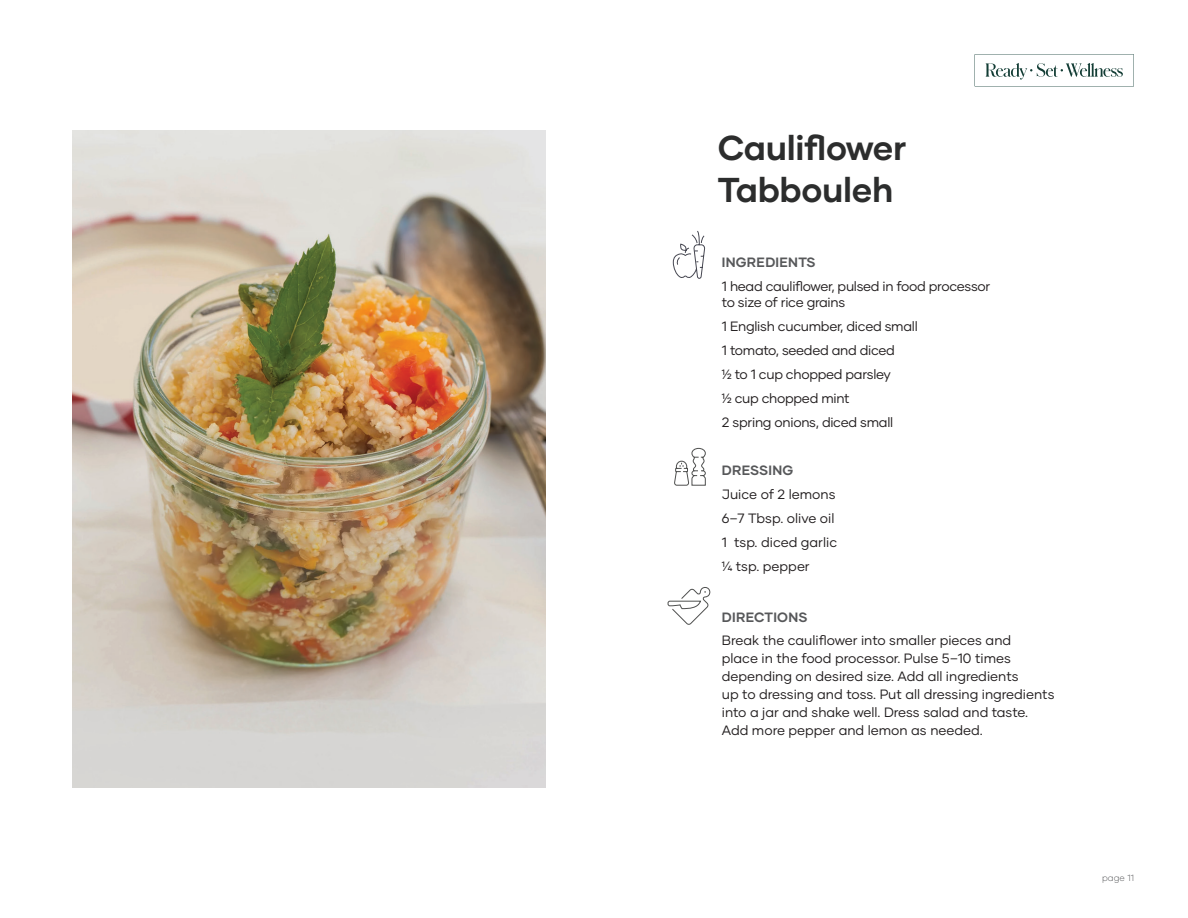
<style>
.page{position:relative;width:1188px;height:918px;background:#fff}
.page>*{position:absolute;margin:0;border:0;box-sizing:border-box;transform-origin:0 0}
.t1{font:700 34.5px/42px "Gilmer";letter-spacing:-.01em;color:#2c2d2d}
.t2{font:13.5px/18px "Gilmer";color:#231f20}
.t3{font:13.5px/24px "Gilmer";letter-spacing:-.02em;color:#231f20}
.t4{font:700 13.5px "Gilmer";letter-spacing:.02em;color:#57585a}
.t5{font:300 9px "Gilmer";letter-spacing:.005em;color:#57585a}
</style>
<div class="page">
<svg style="left:975px;top:54px;width:159px;height:33px"></svg>
<img style="left:72px;top:131px;width:473px;height:657px">
<svg style="left:667px;top:587px;width:44px;height:38px"></svg>
<svg style="left:673px;top:231px;width:32px;height:48px"></svg>
<svg style="left:674px;top:448px;width:32px;height:38px"></svg>
<h1 class="t1" style="left:718px;top:126px;width:190px">Cauliflower<br>Tabbouleh</h1>
<p class="t4" style="left:722px;top:254px;width:95px">INGREDIENTS</p>
<p class="t3" style="left:722px;top:278px;width:270px;line-height:16.5px">1 head cauliflower, pulsed in food processor to size of rice grains</p>
<p class="t3" style="left:722px;top:315px;width:197px">1 English cucumber, diced small<br>1 tomato, seeded and diced<br>1/2 to 1 cup chopped parsley<br>1/2 cup chopped mint<br>2 spring onions, diced small</p>
<p class="t4" style="left:722px;top:462px;width:73px">DRESSING</p>
<p class="t2" style="left:722px;top:483px;width:117px;line-height:24px">Juice of 2 lemons<br>6–7 Tbsp. olive oil<br>1 tsp. diced garlic<br>1/4 tsp. pepper</p>
<p class="t4" style="left:722px;top:609px;width:87px">DIRECTIONS</p>
<p class="t2" style="left:722px;top:631px;width:334px">Break the cauliflower into smaller pieces and<br>place in the food processor. Pulse 5–10 times depending on desired size. Add all ingredients<br>up to dressing and toss. Put all dressing ingredients into a jar and shake well. Dress salad and taste.<br>Add more pepper and lemon as needed.</p>
<p class="t5" style="left:1102px;top:872px;width:33px">page 11</p>
</div>
